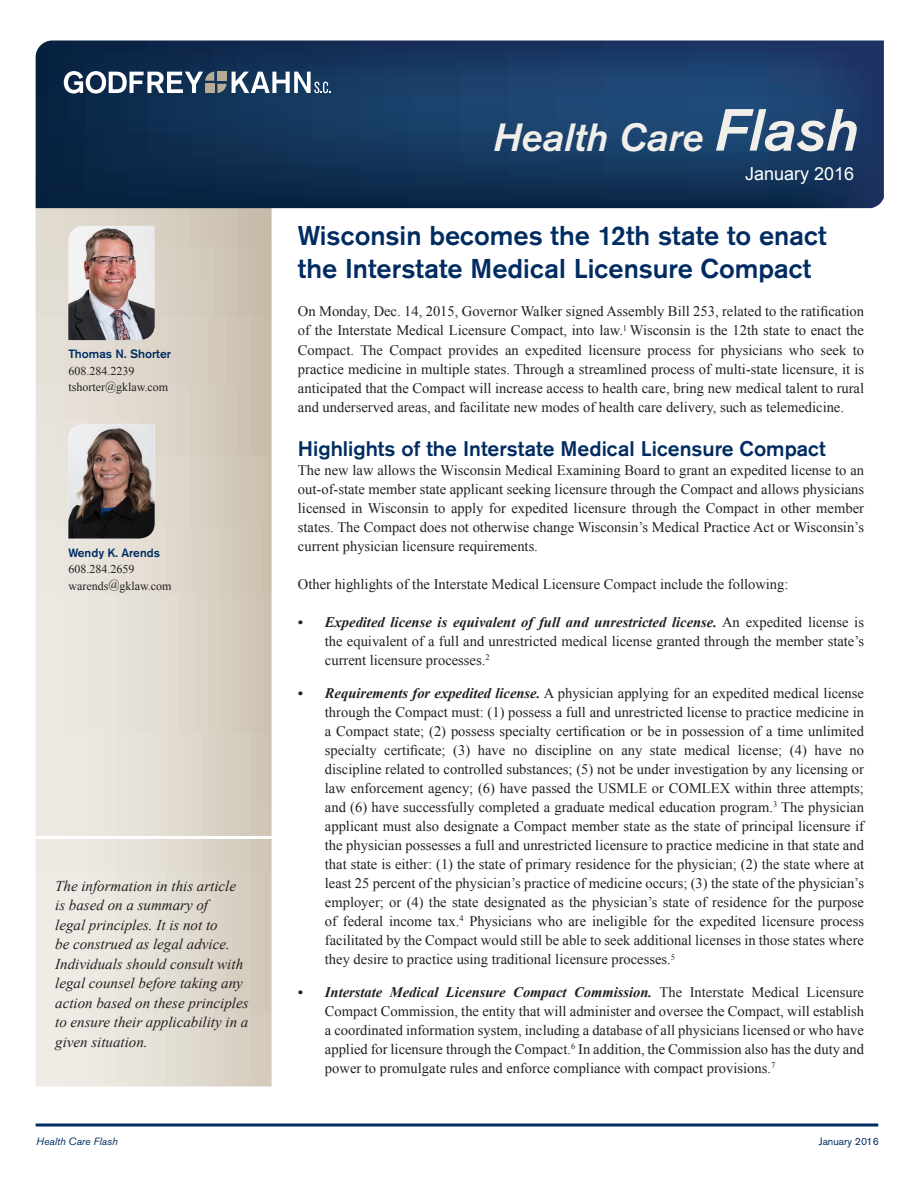
<style>
.page{position:relative;width:918px;height:1188px;background:#fff}
.page>*{position:absolute;margin:0;border:0;box-sizing:border-box;transform-origin:0 0}
.t1{font:italic 500 39px "Akzidenz Grotesk Std";color:#f1efea}
.t2{font:500 27px/33px "Akzidenz Grotesk Std";color:#002c62}
.t3{font:500 21px "Akzidenz Grotesk Std";color:#002c62}
.t4{font:18px "Arial";color:#fff}
.t5{font:italic 15px/19.5px "Times New Roman";color:#231f20}
.t6{font:14.55px/19px "Times New Roman";color:#231f20;text-align:justify}
.t7{font:12px/16.5px "Times New Roman";color:#231f20}
.t8{font:500 12px "Akzidenz Grotesk Std";color:#002c62}
.t9{font:italic 10.5px "Akzidenz Grotesk Std";color:#002c62}
.t10{font:10.5px "Akzidenz Grotesk Std";color:#002c62}
.s1{font-size:58.8px}
.s2{font-weight:700;font-style:italic}
</style>
<div class="page">
<svg style="left:36px;top:208px;width:236px;height:878px;background:#dfd8cd"></svg>
<svg style="left:36px;top:41px;width:848px;height:167px;background:#14355c"></svg>
<hr style="left:36px;top:1124px;width:842px;height:3px;background:#002c62">
<svg style="left:64px;top:71px;width:267px;height:23px"></svg>
<img style="left:68px;top:226px;width:87px;height:114px">
<img style="left:68px;top:424px;width:87px;height:115px">
<hr style="left:33px;top:836px;width:246px;height:3px;background:#fff">
<p class="t8" style="left:68px;top:346px;width:104px">Thomas N. Shorter</p>
<p class="t7" style="left:68px;top:362px;width:101px">608.284.2239 tshorter@gklaw.com</p>
<p class="t8" style="left:68px;top:545px;width:93px">Wendy K. Arends</p>
<p class="t7" style="left:68px;top:561px;width:105px">608.284.2659 warends@gklaw.com</p>
<p class="t5" style="left:55px;top:876px;width:195px">The information in this article is based on a summary of<br>legal principles. It is not to<br>be construed as legal advice.<br>Individuals should consult with legal counsel before taking any action based on these principles to ensure their applicability in a given situation.</p>
<p class="t1" style="left:494px;top:115px;width:367px">Health Care <span class="s1">Flash</span></p>
<p class="t4" style="left:745px;top:162px;width:111px">January 2016</p>
<p class="t2" style="left:298px;top:218px;width:530px">Wisconsin becomes the 12th state to enact the Interstate Medical Licensure Compact</p>
<p class="t6" style="left:298px;top:302px;width:568px">On Monday, Dec. 14, 2015, Governor Walker signed Assembly Bill 253, related to the ratification of the Interstate Medical Licensure Compact, into law.<sup>1</sup> Wisconsin is the 12th state to enact the Compact. The Compact provides an expedited licensure process for physicians who seek to practice medicine in multiple states. Through a streamlined process of multi-state licensure, it is anticipated that the Compact will increase access to health care, bring new medical talent to rural and underserved areas, and facilitate new modes of health care delivery, such as telemedicine.</p>
<p class="t3" style="left:298px;top:435px;width:529px">Highlights of the Interstate Medical Licensure Compact</p>
<p class="t6" style="left:298px;top:460px;width:568px">The new law allows the Wisconsin Medical Examining Board to grant an expedited license to an out-of-state member state applicant seeking licensure through the Compact and allows physicians licensed in Wisconsin to apply for expedited licensure through the Compact in other member states. The Compact does not otherwise change Wisconsin’s Medical Practice Act or Wisconsin’s current physician licensure requirements.</p>
<p class="t6" style="left:298px;top:574px;width:492px">Other highlights of the Interstate Medical Licensure Compact include the following:</p>
<p class="t6" style="left:325px;top:612px;width:541px;text-indent:-27px"><span class="s2">• Expedited license is equivalent of full and unrestricted license.</span> An expedited license is the equivalent of a full and unrestricted medical license granted through the member state’s current licensure processes.<sup>2</sup></p>
<p class="t6" style="left:325px;top:683px;width:541px;text-indent:-27px"><span class="s2">• Requirements for expedited license.</span> A physician applying for an expedited medical license through the Compact must: (1) possess a full and unrestricted license to practice medicine in a Compact state; (2) possess specialty certification or be in possession of a time unlimited specialty certificate; (3) have no discipline on any state medical license; (4) have no discipline related to controlled substances; (5) not be under investigation by any licensing or law enforcement agency; (6) have passed the USMLE or COMLEX within three attempts; and (6) have successfully completed a graduate medical education program.<sup>3</sup> The physician applicant must also designate a Compact member state as the state of principal licensure if the physician possesses a full and unrestricted licensure to practice medicine in that state and that state is either: (1) the state of primary residence for the physician; (2) the state where at least 25 percent of the physician’s practice of medicine occurs; (3) the state of the physician’s employer; or (4) the state designated as the physician’s state of residence for the purpose of federal income tax.<sup>4</sup> Physicians who are ineligible for the expedited licensure process facilitated by the Compact would still be able to seek additional licenses in those states where they desire to practice using traditional licensure processes.<sup>5</sup></p>
<p class="t6" style="left:325px;top:982px;width:541px;text-indent:-27px"><span class="s2">• Interstate Medical Licensure Compact Commission.</span> The Interstate Medical Licensure Compact Commission, the entity that will administer and oversee the Compact, will establish a coordinated information system, including a database of all physicians licensed or who have applied for licensure through the Compact.<sup>6</sup> In addition, the Commission also has the duty and power to promulgate rules and enforce compliance with compact provisions.<sup>7</sup></p>
<p class="t9" style="left:36px;top:1135px;width:83px">Health Care Flash</p>
<p class="t10" style="left:819px;top:1135px;width:62px">January 2016</p>
</div>
